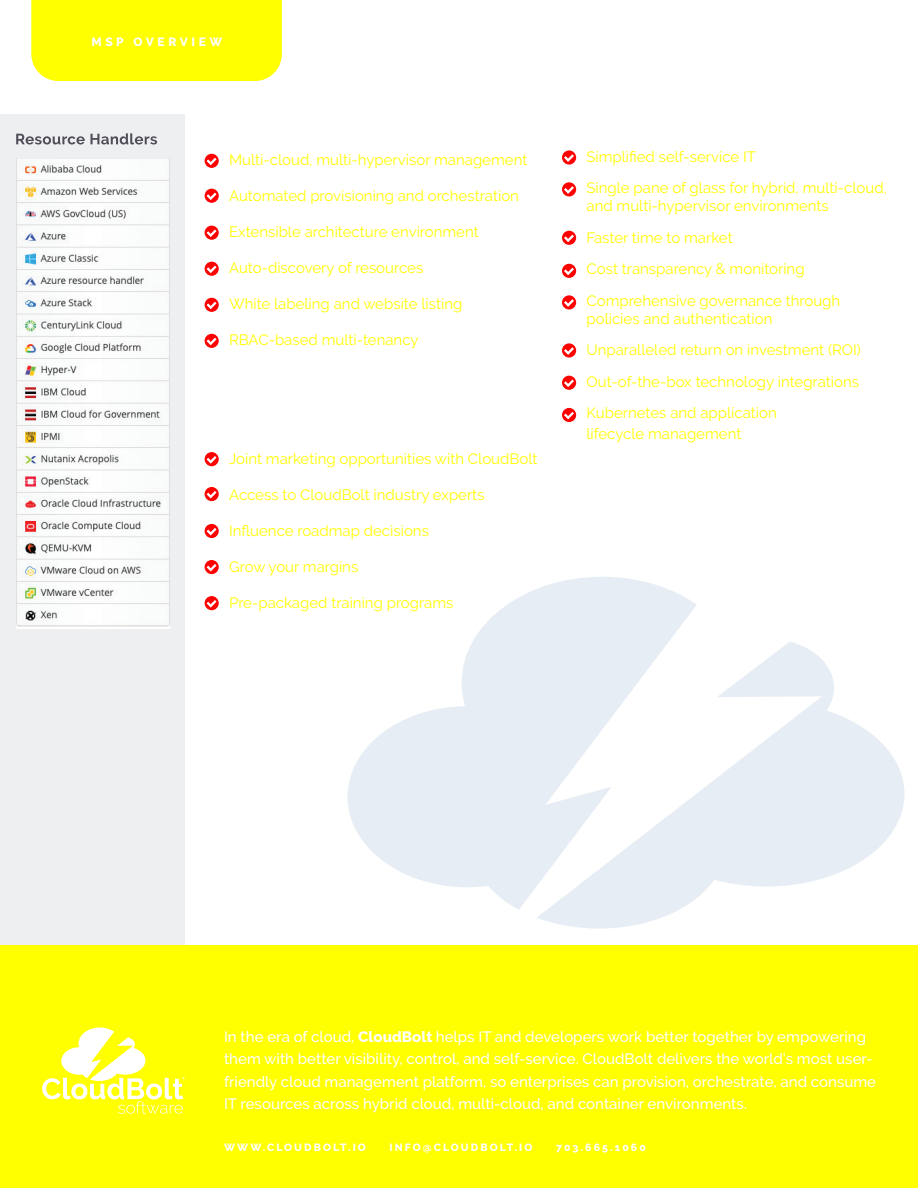
<style>
.page{position:relative;width:918px;height:1188px;background:#fff}
.page>*{position:absolute;margin:0;border:0;box-sizing:border-box;transform-origin:0 0}
.t1{font:15px/31.5px "Raleway";color:#ff0}
.t2{font:500 15px/22.5px "Raleway";color:#fff}
.t3{font:800 12px "Raleway";letter-spacing:.3em;color:#fff}
.t4{font:800 10.5px "Raleway";letter-spacing:.2em;color:#fff}
.s1{font-weight:800}
</style>
<div class="page">
<div style="left:31px;top:0;width:251px;height:81px;background:#ff0"></div>
<div style="left:0;top:115px;width:185px;height:834px;background:#edeff0"></div>
<div style="left:0;top:945px;width:918px;height:243px;background:#ff0"></div>
<svg style="left:42px;top:1027px;width:143px;height:87px"></svg>
<svg style="left:205px;top:154px;width:14px;height:14px"></svg>
<svg style="left:205px;top:189px;width:14px;height:14px"></svg>
<svg style="left:205px;top:226px;width:14px;height:14px"></svg>
<svg style="left:205px;top:262px;width:14px;height:14px"></svg>
<svg style="left:205px;top:298px;width:14px;height:14px"></svg>
<svg style="left:205px;top:334px;width:14px;height:14px"></svg>
<svg style="left:205px;top:452px;width:14px;height:14px"></svg>
<svg style="left:205px;top:487px;width:14px;height:14px"></svg>
<svg style="left:205px;top:524px;width:14px;height:14px"></svg>
<svg style="left:205px;top:560px;width:14px;height:14px"></svg>
<svg style="left:205px;top:596px;width:14px;height:14px"></svg>
<svg style="left:562px;top:150px;width:14px;height:15px"></svg>
<svg style="left:562px;top:182px;width:14px;height:14px"></svg>
<svg style="left:562px;top:231px;width:14px;height:14px"></svg>
<svg style="left:562px;top:264px;width:14px;height:14px"></svg>
<svg style="left:562px;top:295px;width:14px;height:14px"></svg>
<svg style="left:562px;top:343px;width:14px;height:15px"></svg>
<svg style="left:562px;top:376px;width:14px;height:14px"></svg>
<svg style="left:562px;top:408px;width:14px;height:14px"></svg>
<svg style="left:16px;top:133px;width:141px;height:11px"></svg>
<img style="left:16px;top:159px;width:154px;height:469px">
<svg style="left:348px;top:577px;width:557px;height:352px;fill:#e7edf4"></svg>
<p class="t3" style="left:91px;top:37px;width:132px">MSP OVERVIEW</p>
<p class="t1" style="left:229px;top:144px;width:300px">Multi-cloud, multi-hypervisor management</p>
<p class="t1" style="left:229px;top:180px;width:291px">Automated provisioning and orchestration</p>
<p class="t1" style="left:229px;top:216px;width:251px">Extensible architecture environment</p>
<p class="t1" style="left:229px;top:252px;width:196px">Auto-discovery of resources</p>
<p class="t1" style="left:229px;top:288px;width:235px">White labeling and website listing</p>
<p class="t1" style="left:229px;top:324px;width:191px">RBAC-based multi-tenancy</p>
<p class="t1" style="left:229px;top:444px;width:310px">Joint marketing opportunities with CloudBolt</p>
<p class="t1" style="left:229px;top:478px;width:257px">Access to CloudBolt industry experts</p>
<p class="t1" style="left:229px;top:514px;width:201px">Influence roadmap decisions</p>
<p class="t1" style="left:229px;top:552px;width:131px">Grow your margins</p>
<p class="t1" style="left:229px;top:586px;width:226px">Pre-packaged training programs</p>
<p class="t1" style="left:586px;top:141px;width:302px">Simplified self-service IT<br>Single pane of glass for hybrid, multi-cloud,</p>
<p class="t1" style="left:586px;top:190px;width:255px">and multi-hypervisor environments<br>Faster time to market<br>Cost transparency &amp; monitoring<br>Comprehensive governance through</p>
<p class="t1" style="left:586px;top:304px;width:276px">policies and authentication Unparalleled return on investment (ROI)<br>Out-of-the-box technology integrations Kubernetes and application</p>
<p class="t1" style="left:586px;top:420px;width:156px">lifecycle management</p>
<p class="t2" style="left:224px;top:1026px;width:654px">In the era of cloud, <span class="s1">CloudBolt</span> helps IT and developers work better together by empowering them with better visibility, control, and self-service. CloudBolt delivers the world’s most user&shy;friendly cloud management platform, so enterprises can provision, orchestrate, and consume IT resources across hybrid cloud, multi-cloud, and container environments.</p>
<p class="t4" style="left:224px;top:1143px;width:143px">WWW.CLOUDBOLT.IO</p>
<p class="t4" style="left:389px;top:1143px;width:145px">INFO@CLOUDBOLT.IO</p>
<p class="t4" style="left:556px;top:1143px;width:91px">703.665.1060</p>
</div>
